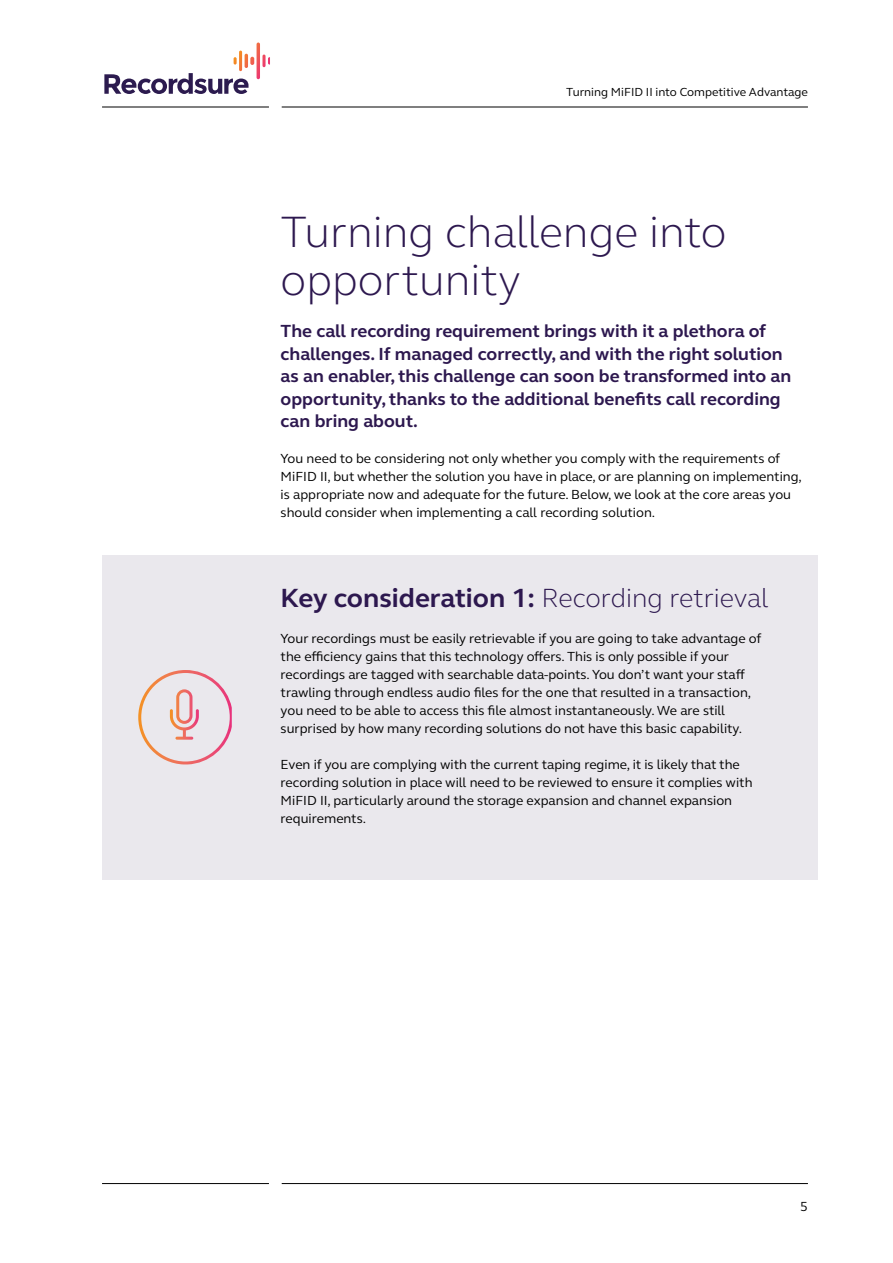
<style>
.page{position:relative;width:893px;height:1263px;background:#fff}
.page>*{position:absolute;margin:0;border:0;box-sizing:border-box;transform-origin:0 0}
.t1{font:300 45px/48px "FS Elliot";color:#2d184f}
.t2{font:700 27px "FS Elliot";color:#2d184f}
.t3{font:700 18px/22.5px "FS Elliot";color:#2d184f}
.t4{font:13.5px/18px "FS Elliot";color:#000}
.t5{font:12px "FS Elliot";color:#000}
.s1{font-weight:300}
</style>
<div class="page">
<hr style="left:282px;top:107px;width:526px;height:1px;background:#000">
<hr style="left:282px;top:1183px;width:526px;height:1px;background:#000">
<hr style="left:102px;top:107px;width:167px;height:1px;background:#000">
<hr style="left:102px;top:1183px;width:167px;height:1px;background:#000">
<svg style="left:104px;top:43px;width:166px;height:51px"></svg>
<div style="left:102px;top:555px;width:715px;height:324px;background:#eae8ed"></div>
<svg style="left:138px;top:670px;width:94px;height:94px"></svg>
<p class="t5" style="left:566px;top:84px;width:243px">Turning MiFID II into Competitive Advantage</p>
<h1 class="t1" style="left:281px;top:206px;width:447px">Turning challenge into opportunity</h1>
<p class="t3" style="left:281px;top:319px;width:512px">The call recording requirement brings with it a plethora of challenges. If managed correctly, and with the right solution as an enabler, this challenge can soon be transformed into an opportunity, thanks to the additional benefits call recording can bring about.</p>
<p class="t4" style="left:281px;top:449px;width:523px">You need to be considering not only whether you comply with the requirements of MiFID II, but whether the solution you have in place, or are planning on implementing, is appropriate now and adequate for the future. Below, we look at the core areas you should consider when implementing a call recording solution.</p>
<h2 class="t2" style="left:281px;top:580px;width:489px">Key consideration 1: <span class="s1">Recording retrieval</span></h2>
<p class="t4" style="left:281px;top:629px;width:482px">Your recordings must be easily retrievable if you are going to take advantage of the efficiency gains that this technology offers. This is only possible if your recordings are tagged with searchable data-points. You don’t want your staff trawling through endless audio files for the one that resulted in a transaction, you need to be able to access this file almost instantaneously. We are still surprised by how many recording solutions do not have this basic capability.</p>
<p class="t4" style="left:281px;top:755px;width:473px">Even if you are complying with the current taping regime, it is likely that the recording solution in place will need to be reviewed to ensure it complies with MiFID II, particularly around the storage expansion and channel expansion requirements.</p>
<p class="t4" style="left:800px;top:1197px;width:9px">5</p>
</div>
